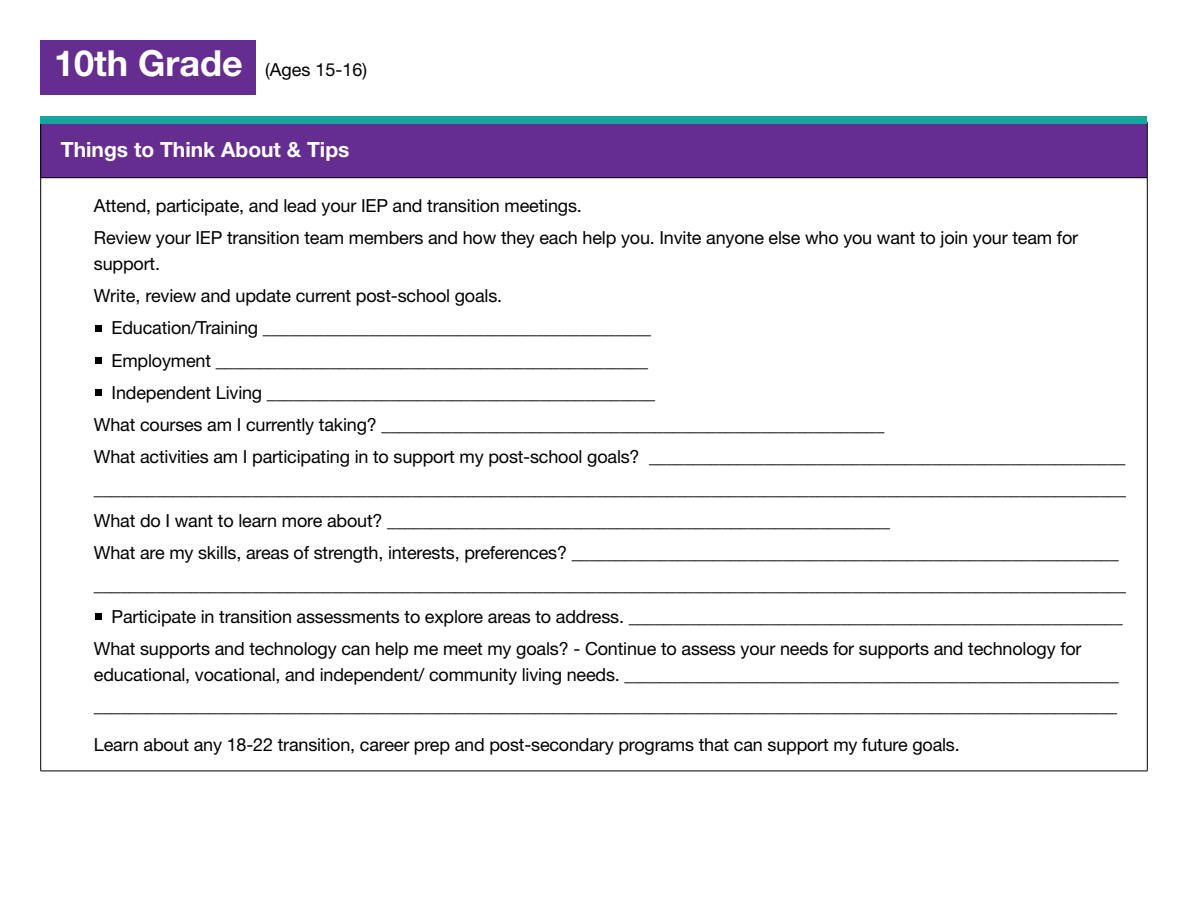
<style>
.page{position:relative;width:1188px;height:918px;background:#fff}
.page>*{position:absolute;margin:0;border:0;box-sizing:border-box;transform-origin:0 0}
.t1{font:700 36px "Helvetica Neue LT Std";color:#fff}
.t2{font:700 21px "Helvetica Neue LT Std";color:#fff}
.t3{font:18px/32.2px "Helvetica Neue LT Std";letter-spacing:-.01em;color:#000}
</style>
<div class="page">
<div style="left:41px;top:122px;width:1106px;height:56px;background:#662d91"></div>
<hr style="left:40px;top:122px;width:1px;height:56px;background:#000">
<hr style="left:1147px;top:122px;width:1px;height:56px;background:#000">
<hr style="left:40px;top:177px;width:1108px;height:1px;background:#000">
<hr style="left:40px;top:178px;width:1px;height:593px;background:#000">
<hr style="left:1147px;top:178px;width:1px;height:593px;background:#000">
<hr style="left:40px;top:771px;width:1108px;height:1px;background:#000">
<div style="left:95px;top:325px;width:7px;height:6px;background:#000"></div>
<div style="left:95px;top:357px;width:7px;height:7px;background:#000"></div>
<div style="left:95px;top:389px;width:7px;height:7px;background:#000"></div>
<div style="left:95px;top:613px;width:7px;height:7px;background:#000"></div>
<div style="left:40px;top:117px;width:1108px;height:7px;background:#15a59f"></div>
<div style="left:40px;top:40px;width:216px;height:55px;background:#662d91"></div>
<h1 class="t1" style="left:54px;top:41px;width:190px">10th Grade</h1>
<p class="t3" style="left:265px;top:54px;width:104px">(Ages 15-16)</p>
<p class="t2" style="left:61px;top:137px;width:290px">Things to Think About &amp; Tips</p>
<p class="t3" style="left:94px;top:189px;width:986px">Attend, participate, and lead your IEP and transition meetings.<br>Review your IEP transition team members and how they each help you. Invite anyone else who you want to join your team for</p>
<p class="t3" style="left:94px;top:247px;width:68px">support.</p>
<p class="t3" style="left:94px;top:279px;width:410px">Write, review and update current post-school goals.</p>
<p class="t3" style="left:112px;top:312px;width:541px">Education/Training ____________________________________________</p>
<p class="t3" style="left:112px;top:344px;width:538px">Employment _________________________________________________</p>
<p class="t3" style="left:112px;top:376px;width:545px">Independent Living ____________________________________________</p>
<p class="t3" style="left:94px;top:408px;width:792px">What courses am I currently taking? _________________________________________________________</p>
<p class="t3" style="left:94px;top:441px;width:1033px">What activities am I participating in to support my post-school goals? ______________________________________________________</p>
<p class="t3" style="left:94px;top:472px;width:1034px">_____________________________________________________________________________________________________________________</p>
<p class="t3" style="left:94px;top:504px;width:798px">What do I want to learn more about? _________________________________________________________</p>
<p class="t3" style="left:94px;top:537px;width:1026px">What are my skills, areas of strength, interests, preferences? ______________________________________________________________</p>
<p class="t3" style="left:94px;top:568px;width:1034px">_____________________________________________________________________________________________________________________</p>
<p class="t3" style="left:112px;top:600px;width:1013px">Participate in transition assessments to explore areas to address. ________________________________________________________</p>
<p class="t3" style="left:94px;top:633px;width:989px">What supports and technology can help me meet my goals? - Continue to assess your needs for supports and technology for</p>
<p class="t3" style="left:94px;top:659px;width:1026px;line-height:31.5px">educational, vocational, and independent/ community living needs. ________________________________________________________ ____________________________________________________________________________________________________________________</p>
<p class="t3" style="left:94px;top:728px;width:867px">Learn about any 18-22 transition, career prep and post-secondary programs that can support my future goals.</p>
</div>
